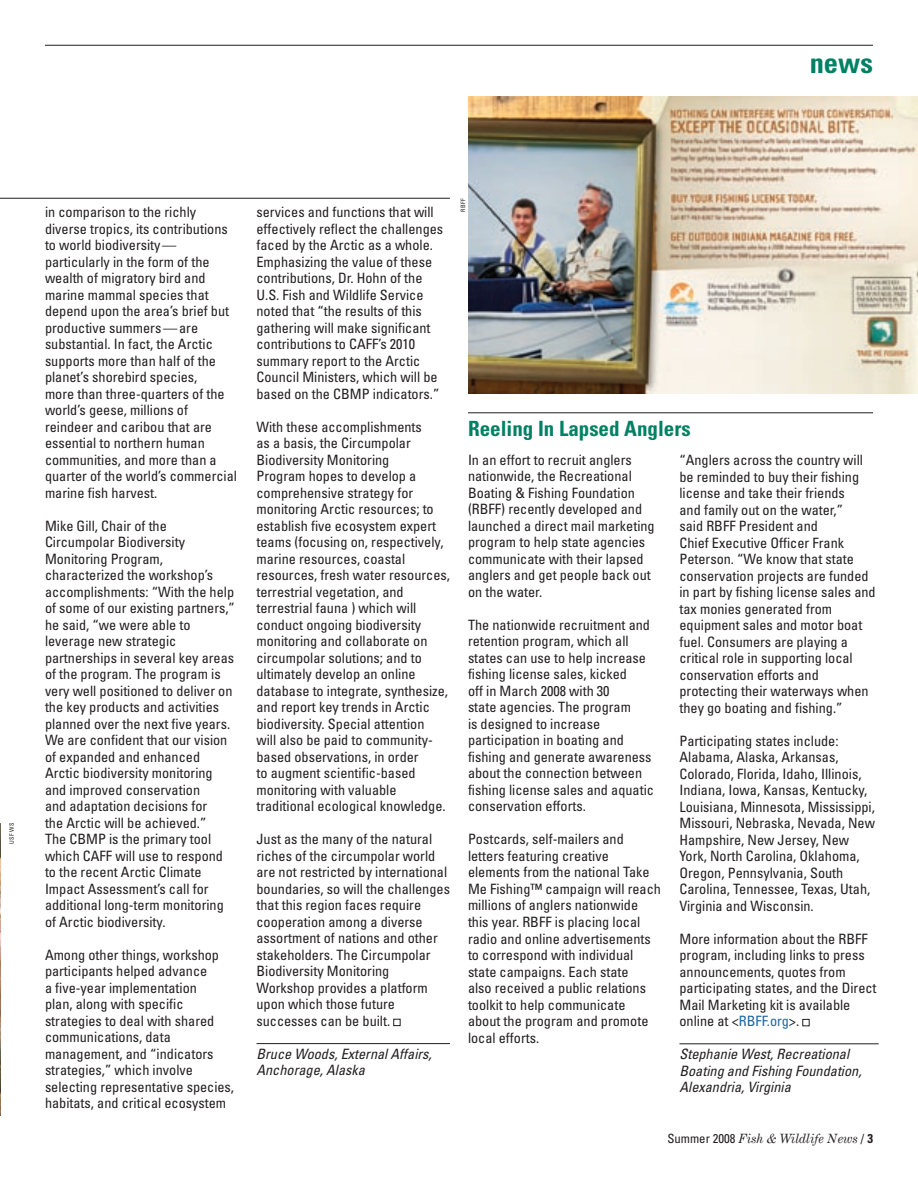
<style>
.page{position:relative;width:918px;height:1188px;background:#fff}
.page>*{position:absolute;margin:0;border:0;box-sizing:border-box;transform-origin:0 0}
.t1{font:700 condensed 28.5px "Univers";color:#008164}
.t2{font:700 condensed 21px "Univers";color:#008164}
.t3{font:condensed 14.25px/16.5px "Univers";color:#231f20}
.t4{font:italic condensed 14.25px/16.5px "Univers";color:#231f20}
.t5{font:italic 12.75px "Century Expanded BT";color:#231f20}
.t6{font:condensed 6px "Univers";letter-spacing:.1em;color:#231f20}
.s1{color:#1c67a4}
.s2{font-family:"Univers";font-style:normal;font-stretch:condensed}
.s3{font-family:"Univers";font-weight:700;font-style:normal;font-stretch:condensed}
</style>
<div class="page">
<hr style="left:680px;top:1044px;width:199px;height:1px;background:#231f20">
<div style="left:803px;top:1019px;width:6px;height:7px;border:1px solid #231f20"></div>
<hr style="left:468px;top:413px;width:405px;height:1px;background:#231f20">
<hr style="left:256px;top:1043px;width:194px;height:1px;background:#231f20">
<div style="left:393px;top:1019px;width:7px;height:7px;border:1px solid #231f20"></div>
<hr style="left:45px;top:45px;width:828px;height:1px;background:#231f20">
<hr style="left:0;top:198px;width:450px;height:1px;background:#231f20">
<img style="left:0;top:823px;width:1px;height:293px">
<img style="left:468px;top:97px;width:450px;height:296px">
<h1 class="t1" style="left:810px;top:45px;width:65px">news</h1>
<p class="t6" style="left:8px;top:844px;width:22px;rotate:-90deg">USFWS</p>
<p class="t3" style="left:45px;top:204px;width:194px">in comparison to the richly diverse tropics, its contributions to world biodiversity— particularly in the form of the wealth of migratory bird and marine mammal species that depend upon the area’s brief but productive summers—are substantial. In fact, the Arctic supports more than half of the planet’s shorebird species,<br>more than three-quarters of the world’s geese, millions of reindeer and caribou that are essential to northern human communities, and more than a quarter of the world’s commercial marine fish harvest.</p>
<p class="t3" style="left:45px;top:517px;width:191px">Mike Gill, Chair of the<br>Circumpolar Biodiversity<br>Monitoring Program, characterized the workshop’s accomplishments: “With the help of some of our existing partners,” he said, “we were able to leverage new strategic partnerships in several key areas of the program. The program is very well positioned to deliver on the key products and activities planned over the next five years.<br>We are confident that our vision of expanded and enhanced<br>Arctic biodiversity monitoring and improved conservation<br>and adaptation decisions for<br>the Arctic will be achieved.”<br>The CBMP is the primary tool which CAFF will use to respond to the recent Arctic Climate<br>Impact Assessment’s call for additional long-term monitoring of Arctic biodiversity.</p>
<p class="t3" style="left:45px;top:946px;width:191px">Among other things, workshop participants helped advance<br>a five-year implementation<br>plan, along with specific strategies to deal with shared communications, data management, and “indicators strategies,” which involve selecting representative species, habitats, and critical ecosystem</p>
<p class="t3" style="left:256px;top:204px;width:188px">services and functions that will effectively reflect the challenges faced by the Arctic as a whole.<br>Emphasizing the value of these contributions, Dr. Hohn of the<br>U.S. Fish and Wildlife Service noted that “the results of this gathering will make significant contributions to CAFF’s 2010 summary report to the Arctic<br>Council Ministers, which will be based on the CBMP indicators.”</p>
<p class="t3" style="left:256px;top:418px;width:195px">With these accomplishments<br>as a basis, the Circumpolar<br>Biodiversity Monitoring<br>Program hopes to develop a comprehensive strategy for monitoring Arctic resources; to establish five ecosystem expert teams (focusing on, respectively, marine resources, coastal resources, fresh water resources, terrestrial vegetation, and terrestrial fauna ) which will conduct ongoing biodiversity monitoring and collaborate on circumpolar solutions; and to ultimately develop an online database to integrate, synthesize, and report key trends in Arctic biodiversity. Special attention<br>will also be paid to community&shy;based observations, in order<br>to augment scientific-based monitoring with valuable traditional ecological knowledge.</p>
<p class="t3" style="left:256px;top:831px;width:195px">Just as the many of the natural riches of the circumpolar world are not restricted by international boundaries, so will the challenges that this region faces require cooperation among a diverse assortment of nations and other stakeholders. The Circumpolar<br>Biodiversity Monitoring<br>Workshop provides a platform upon which those future successes can be built.</p>
<p class="t4" style="left:256px;top:1045px;width:177px">Bruce Woods, External Affairs,<br>Anchorage, Alaska</p>
<p class="t6" style="left:459px;top:212px;width:16px;rotate:-90deg">RBFF</p>
<h2 class="t2" style="left:468px;top:415px;width:224px">Reeling In Lapsed Anglers</h2>
<p class="t3" style="left:468px;top:451px;width:188px">In an effort to recruit anglers nationwide, the Recreational<br>Boating &amp; Fishing Foundation (RBFF) recently developed and launched a direct mail marketing program to help state agencies communicate with their lapsed anglers and get people back out on the water.</p>
<p class="t3" style="left:468px;top:616px;width:187px">The nationwide recruitment and retention program, which all states can use to help increase fishing license sales, kicked<br>off in March 2008 with 30<br>state agencies. The program<br>is designed to increase participation in boating and fishing and generate awareness about the connection between fishing license sales and aquatic conservation efforts.</p>
<p class="t3" style="left:468px;top:831px;width:194px">Postcards, self-mailers and letters featuring creative elements from the national Take<br>Me Fishing™ campaign will reach millions of anglers nationwide this year. RBFF is placing local radio and online advertisements to correspond with individual state campaigns. Each state<br>also received a public relations toolkit to help communicate about the program and promote local efforts.</p>
<p class="t3" style="left:680px;top:451px;width:198px">“Anglers across the country will be reminded to buy their fishing license and take their friends<br>and family out on the water,”<br>said RBFF President and<br>Chief Executive Officer Frank<br>Peterson. “We know that state conservation projects are funded in part by fishing license sales and tax monies generated from equipment sales and motor boat fuel. Consumers are playing a critical role in supporting local conservation efforts and protecting their waterways when they go boating and fishing.”</p>
<p class="t3" style="left:680px;top:732px;width:197px">Participating states include:<br>Alabama, Alaska, Arkansas,<br>Colorado, Florida, Idaho, Illinois,<br>Indiana, Iowa, Kansas, Kentucky,<br>Louisiana, Minnesota, Mississippi,<br>Missouri, N ebraska, N evada, N ew<br>Hampshire, N ew Jersey, N ew<br>York, North Carolina, Oklahoma,<br>O regon, Pennsylvania, South<br>Carolina, Tennessee, Texas, Utah,<br>Virginia and Wisconsin.</p>
<p class="t3" style="left:680px;top:930px;width:199px">More information about the RBFF program, including links to press announcements, quotes from participating states, and the Direct<br>Mail Marketing kit is available online at &lt;<span class="s1">RBFF.org</span>&gt;.</p>
<p class="t4" style="left:680px;top:1045px;width:184px">Stephanie West, Recreational<br>Boating and Fishing Foundation,<br>Alexandria, Virginia</p>
<p class="t5" style="left:667px;top:1131px;width:207px"><span class="s2">Summer 2008</span> Fish &amp; Wildlife News <span class="s2">/</span> <span class="s3">3</span></p>
</div>
